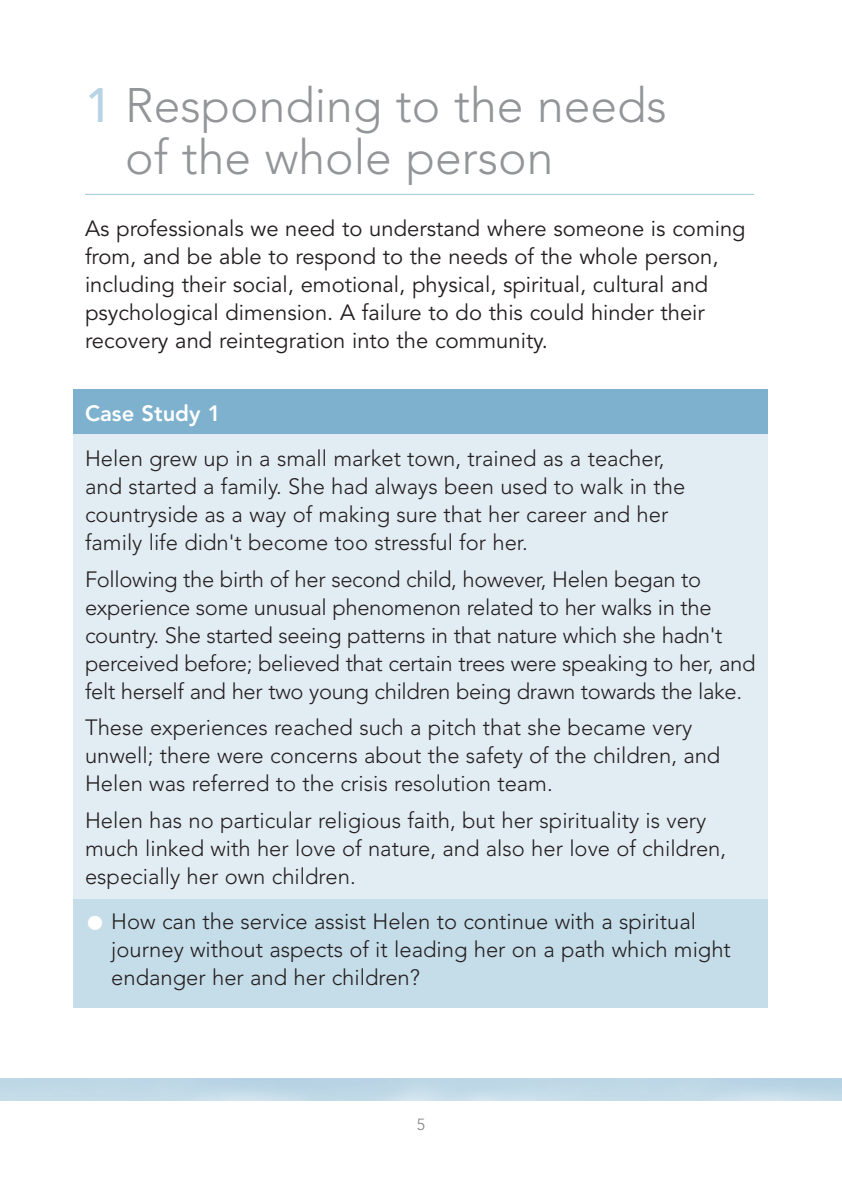
<style>
.page{position:relative;width:842px;height:1191px;background:#fff}
.page>*{position:absolute;margin:0;border:0;box-sizing:border-box;transform-origin:0 0}
.t1{font:300 48px/52px "Avenir";color:#939598}
.t2{font:300 22px/28px "Avenir";color:#231f20}
.t3{font:22px/28px "Avenir";color:#231f20}
.t4{font:800 22px "Avenir";color:#fff}
.t5{font:300 16px "Avenir";color:#808285}
.s1{font-weight:500;color:#b8d3e4}
.s2{font-size:40px;color:#fff}
</style>
<div class="page">
<div style="left:74px;top:898px;width:694px;height:109px;background:#c5dce9"></div>
<div style="left:74px;top:434px;width:694px;height:464px;background:#e2ecf3"></div>
<div style="left:74px;top:389px;width:694px;height:45px;background:#7db1cd"></div>
<hr style="left:85px;top:194px;width:669px;height:1px;background:#9fc4da">
<h1 class="t1" style="left:125px;top:83px;width:543px;text-indent:-40px"><span class="s1">1</span> Responding to the needs of the whole person</h1>
<p class="t3" style="left:85px;top:217px;width:662px">As professionals we need to understand where someone is coming from, and be able to respond to the needs of the whole person, including their social, emotional, physical, spiritual, cultural and psychological dimension. A failure to do this could hinder their recovery and reintegration into the community.</p>
<p class="t4" style="left:85px;top:404px;width:137px">Case Study 1</p>
<p class="t2" style="left:85px;top:446px;width:602px">Helen grew up in a small market town, trained as a teacher, and started a family. She had always been used to walk in the countryside as a way of making sure that her career and her family life didn't become too stressful for her.</p>
<p class="t2" style="left:85px;top:567px;width:672px">Following the birth of her second child, however, Helen began to experience some unusual phenomenon related to her walks in the country. She started seeing patterns in that nature which she hadn't perceived before; believed that certain trees were speaking to her, and felt herself and her two young children being drawn towards the lake.</p>
<p class="t2" style="left:85px;top:715px;width:637px">These experiences reached such a pitch that she became very unwell; there were concerns about the safety of the children, and<br>Helen was referred to the crisis resolution team.</p>
<p class="t2" style="left:85px;top:808px;width:643px">Helen has no particular religious faith, but her spirituality is very much linked with her love of nature, and also her love of children, especially her own children.</p>
<p class="t2" style="left:111px;top:909px;width:621px;text-indent:-26px"><span class="s2">•</span> How can the service assist Helen to continue with a spiritual journey without aspects of it leading her on a path which might endanger her and her children?</p>
<p class="t5" style="left:417px;top:1117px;width:10px">5</p>
</div>
